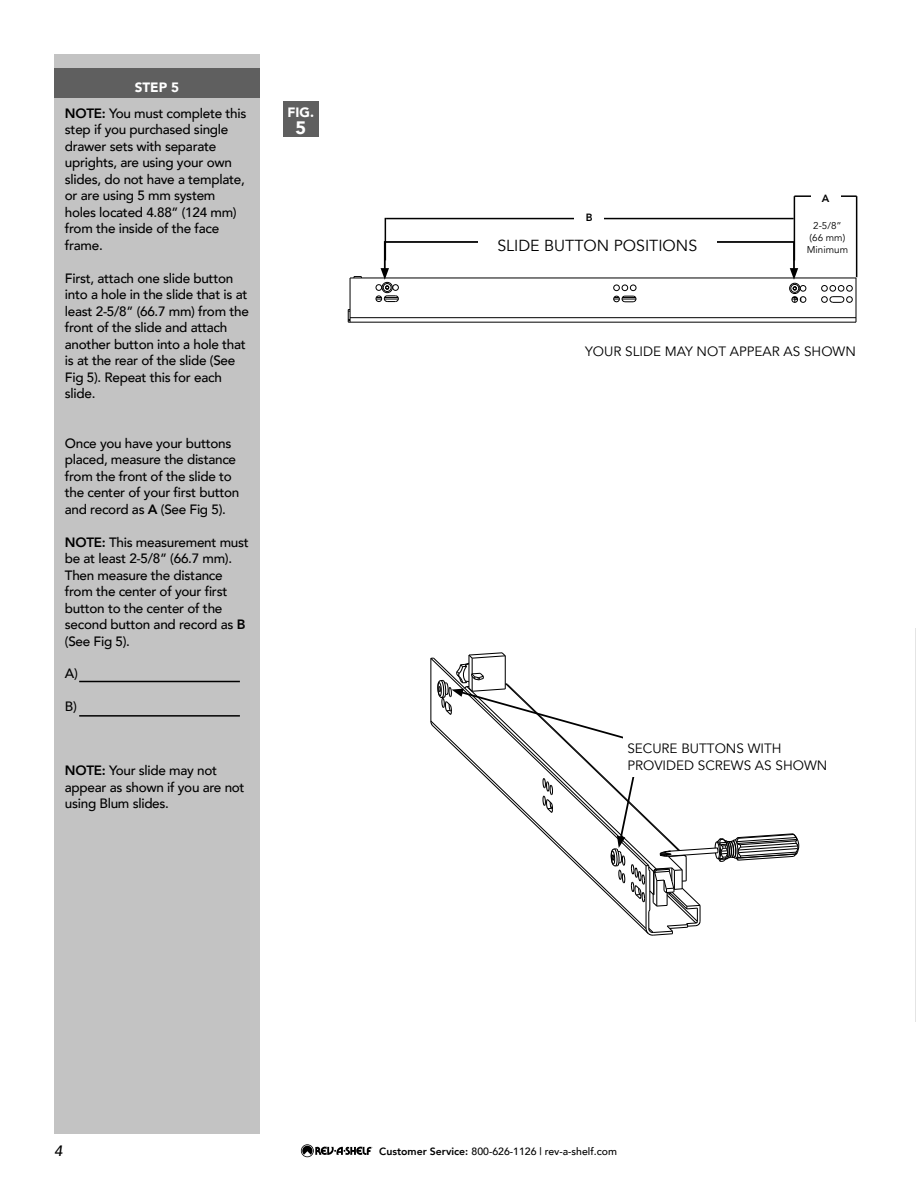
<style>
.page{position:relative;width:918px;height:1188px;background:#fff}
.page>*{position:absolute;margin:0;border:0;box-sizing:border-box;transform-origin:0 0}
.t1{font:900 18px "Avenir";color:#fff}
.t2{font:15.9px "Avenir";color:#000}
.t3{font:italic 500 15px "Avenir";color:#000}
.t4{font:500 13.5px/16.5px "Avenir";letter-spacing:-.02em;color:#000}
.t5{font:13.5px "Avenir";color:#000}
.t6{font:900 13.5px "Avenir";color:#fff}
.t7{font:500 10.5px "Avenir";color:#000}
.t8{font:800 10.5px "Avenir";color:#000}
.t9{font:9.9px "Avenir";color:#000}
.s1{font-weight:800}
</style>
<div class="page">
<svg style="left:301px;top:1144px;width:71px;height:13px"></svg>
<div style="left:54px;top:54px;width:206px;height:1080px;background:#c3c3c3"></div>
<div style="left:54px;top:68px;width:206px;height:30px;background:#5f5f5f"></div>
<div style="left:284px;top:101px;width:36px;height:36px;background:#5f5f5f"></div>
<svg style="left:347px;top:242px;width:511px;height:81px"></svg>
<hr style="left:350px;top:278px;width:1px;height:44px;background:#000">
<hr style="left:348px;top:322px;width:508px;height:1px;background:#000">
<hr style="left:350px;top:317px;width:506px;height:1px;background:#000">
<svg style="left:348px;top:309px;width:2px;height:13px"></svg>
<hr style="left:350px;top:278px;width:506px;height:1px;background:#000">
<svg style="left:354px;top:276px;width:8px;height:2px"></svg>
<svg style="left:793px;top:297px;width:8px;height:5px"></svg>
<hr style="left:856px;top:278px;width:1px;height:44px;background:#000">
<svg style="left:829px;top:296px;width:16px;height:7px"></svg>
<div style="left:821px;top:296px;width:7px;height:7px;border:1px solid #000;border-radius:50%"></div>
<div style="left:846px;top:296px;width:7px;height:7px;border:1px solid #000;border-radius:50%"></div>
<div style="left:791px;top:296px;width:7px;height:7px;border:1px solid #000;border-radius:50%"></div>
<div style="left:800px;top:296px;width:6px;height:7px;border:1px solid #000;border-radius:50%"></div>
<svg style="left:614px;top:295px;width:23px;height:8px"></svg>
<div style="left:613px;top:296px;width:7px;height:6px;border:1px solid #000;border-radius:50%"></div>
<div style="left:789px;top:283px;width:11px;height:11px;border:1px solid #000;border-radius:50%"></div>
<div style="left:790px;top:284px;width:9px;height:9px;border:1px solid #000;border-radius:50%"></div>
<div style="left:846px;top:285px;width:7px;height:7px;border:1px solid #000;border-radius:50%"></div>
<div style="left:838px;top:285px;width:6px;height:7px;border:1px solid #000;border-radius:50%"></div>
<div style="left:829px;top:285px;width:7px;height:7px;border:1px solid #000;border-radius:50%"></div>
<div style="left:821px;top:285px;width:7px;height:7px;border:1px solid #000;border-radius:50%"></div>
<div style="left:800px;top:285px;width:6px;height:7px;border:1px solid #000;border-radius:50%"></div>
<div style="left:630px;top:284px;width:7px;height:7px;border:1px solid #000;border-radius:50%"></div>
<div style="left:622px;top:284px;width:6px;height:7px;border:1px solid #000;border-radius:50%"></div>
<div style="left:613px;top:284px;width:7px;height:7px;border:1px solid #000;border-radius:50%"></div>
<svg style="left:793px;top:286px;width:4px;height:5px"></svg>
<div style="left:384px;top:241px;width:411px;height:31px;border:2px solid #000"></div>
<svg style="left:376px;top:268px;width:23px;height:34px"></svg>
<svg style="left:790px;top:268px;width:8px;height:12px"></svg>
<div style="left:478px;top:234px;width:238px;height:19px;background:#fff"></div>
<svg style="left:430px;top:652px;width:370px;height:284px"></svg>
<div style="left:624px;top:733px;width:235px;height:43px;background:#fff"></div>
<hr style="left:79px;top:681px;width:161px;height:1px;background:#000">
<hr style="left:79px;top:715px;width:161px;height:2px;background:#000">
<hr style="left:794px;top:196px;width:1px;height:64px;background:#000">
<hr style="left:385px;top:218px;width:1px;height:42px;background:#000">
<hr style="left:856px;top:196px;width:1px;height:81px;background:#000">
<hr style="left:794px;top:195px;width:63px;height:2px;background:#000">
<hr style="left:386px;top:218px;width:408px;height:1px;background:#000">
<div style="left:574px;top:206px;width:30px;height:19px;background:#fff"></div>
<div style="left:811px;top:187px;width:30px;height:19px;background:#fff"></div>
<p class="t6" style="left:135px;top:76px;width:46px">STEP 5</p>
<p class="t4" style="left:65px;top:104px;width:183px"><span class="s1">NOTE:</span> You must complete this step if you purchased single drawer sets with separate uprights, are using your own slides, do not have a template, or are using 5 mm system holes located 4.88” (124 mm) from the inside of the face frame.</p>
<p class="t4" style="left:65px;top:269px;width:186px">First, attach one slide button into a hole in the slide that is at least 2-5/8” (66.7 mm) from the front of the slide and attach another button into a hole that is at the rear of the slide (See<br>Fig 5). Repeat this for each slide.</p>
<p class="t4" style="left:65px;top:434px;width:176px">Once you have your buttons placed, measure the distance from the front of the slide to the center of your first button and record as <span class="s1">A</span> (See Fig 5).</p>
<p class="t4" style="left:65px;top:533px;width:185px"><span class="s1">NOTE:</span> This measurement must be at least 2-5/8” (66.7 mm).<br>Then measure the distance from the center of your first button to the center of the second button and record as <span class="s1">B </span>(See Fig 5).</p>
<p class="t4" style="left:65px;top:665px;width:14px">A)</p>
<p class="t4" style="left:65px;top:697px;width:13px">B)</p>
<p class="t4" style="left:65px;top:762px;width:181px"><span class="s1">NOTE:</span> Your slide may not appear as shown if you are not using Blum slides.</p>
<p class="t6" style="left:288px;top:101px;width:28px">FIG.</p>
<p class="t1" style="left:296px;top:112px;width:12px">5</p>
<p class="t8" style="left:586px;top:209px;width:8px">B</p>
<p class="t2" style="left:497px;top:237px;width:201px">SLIDE BUTTON POSITIONS</p>
<p class="t8" style="left:822px;top:190px;width:9px">A</p>
<p class="t9" style="left:813px;top:220px;width:30px">2-5/8”</p>
<p class="t9" style="left:810px;top:232px;width:37px">(66 mm)</p>
<p class="t9" style="left:807px;top:244px;width:43px">Minimum</p>
<p class="t5" style="left:585px;top:343px;width:272px">YOUR SLIDE MAY NOT APPEAR AS SHOWN</p>
<p class="t5" style="left:627px;top:741px;width:156px">SECURE BUTTONS WITH</p>
<p class="t5" style="left:627px;top:757px;width:201px">PROVIDED SCREWS AS SHOWN</p>
<p class="t3" style="left:54px;top:1142px;width:10px">4</p>
<p class="t7" style="left:379px;top:1142px;width:239px"><span class="s1">Customer Service:</span> 800-626-1126 | rev-a-shelf.com</p>
</div>
